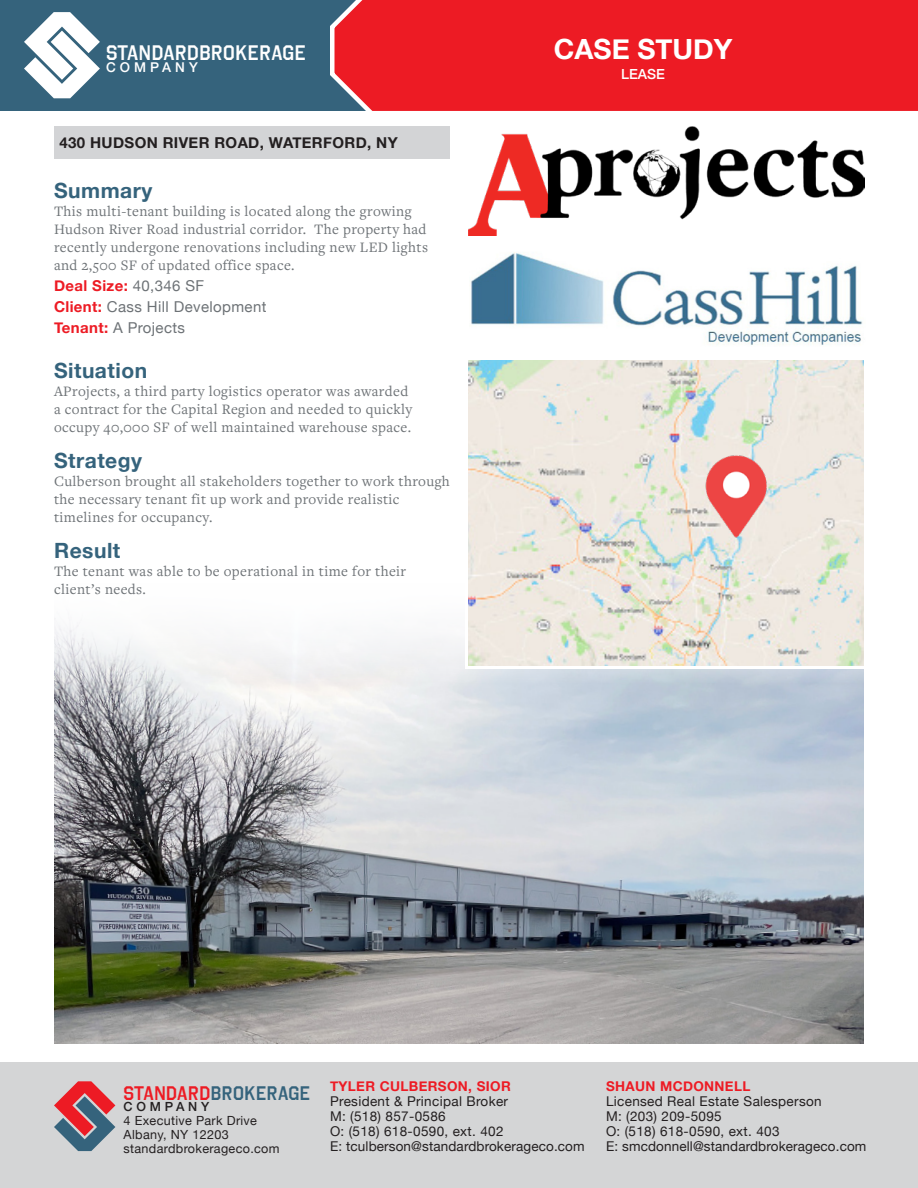
<style>
.page{position:relative;width:918px;height:1188px;background:#fff}
.page>*{position:absolute;margin:0;border:0;box-sizing:border-box;transform-origin:0 0}
.t1{font:700 27.9px "Helvetica Neue";color:#fff}
.t2{font:700 21px "Helvetica Neue";letter-spacing:.025em;color:#35637c}
.t3{font:21px "Octin College Sb";letter-spacing:.025em;color:#fff}
.t4{font:19.65px "Octin College Sb";letter-spacing:.025em;color:#35637c}
.t5{font:15px/18px "Freight Text Pro";letter-spacing:.025em;color:#6d7276}
.t6{font:15px "Helvetica Neue";letter-spacing:.025em;color:#6d7276}
.t7{font:700 15px "Helvetica Neue";letter-spacing:.025em;color:#231f20}
.t8{font:700 15px "Helvetica Neue";letter-spacing:.025em;color:#ed1b24}
.t9{font:500 13.95px "Helvetica Neue";color:#fff}
.t10{font:13.5px "Helvetica Neue";letter-spacing:.025em;color:#231f20}
.Subhead{font:700 13.5px "Helvetica Neue";letter-spacing:.025em;color:#ed1b24}
.t11{font:500 13.5px "Helvetica Neue";letter-spacing:.3em;color:#fff}
.t12{font:12.6px "Helvetica Neue";letter-spacing:.025em;color:#231f20}
.t13{font:500 12.6px "Helvetica Neue";letter-spacing:.3em;color:#231f20}
.s1{font-weight:400;color:#6d7276}
.s2{font-weight:700;color:#ed1b24}
.s3{color:#ed1b24}
</style>
<div class="page">
<div style="left:0;top:0;width:426px;height:111px;background:#35637c"></div>
<svg style="left:24px;top:12px;width:76px;height:86px"></svg>
<div style="left:330px;top:0;width:588px;height:111px;background:#ed1b24"></div>
<div style="left:54px;top:126px;width:396px;height:32px;background:#d3d4d6"></div>
<img style="left:54px;top:625px;width:810px;height:419px">
<svg style="left:464px;top:360px;width:400px;height:310px"></svg>
<img style="left:698px;top:444px;width:82px;height:98px">
<div style="left:0;top:1062px;width:918px;height:126px;background:#d4d5d6"></div>
<svg style="left:54px;top:1081px;width:61px;height:70px"></svg>
<img style="left:468px;top:126px;width:396px;height:110px">
<img style="left:471px;top:252px;width:392px;height:93px">
<p class="t3" style="left:106px;top:41px;width:201px">STANDARDBROKERAGE</p>
<p class="t11" style="left:106px;top:57px;width:93px">COMPANY</p>
<p class="t7" style="left:59px;top:131px;width:340px">430 HUDSON RIVER ROAD, WATERFORD, NY</p>
<p class="t2" style="left:54px;top:174px;width:100px">Summary</p>
<p class="t5" style="left:54px;top:202px;width:376px">This multi-tenant building is located along the growing Hudson River Road industrial corridor. The property had recently undergone renovations including new LED lights and 2,500 SF of updated office space.</p>
<p class="t8" style="left:54px;top:274px;width:152px">Deal Size: <span class="s1">40,346 SF</span></p>
<p class="t6" style="left:54px;top:296px;width:214px"><span class="s2">Client:</span> Cass Hill Development</p>
<p class="t6" style="left:54px;top:317px;width:133px"><span class="s2">Tenant:</span> A Projects</p>
<p class="t2" style="left:54px;top:354px;width:95px">Situation</p>
<p class="t5" style="left:54px;top:382px;width:360px">AProjects, a third party logistics operator was awarded a contract for the Capital Region and needed to quickly occupy 40,000 SF of well maintained warehouse space.</p>
<p class="t2" style="left:54px;top:444px;width:90px">Strategy</p>
<p class="t5" style="left:54px;top:472px;width:397px">Culberson brought all stakeholders together to work through the necessary tenant fit up work and provide realistic timelines for occupancy.</p>
<p class="t2" style="left:54px;top:534px;width:68px">Result</p>
<p class="t5" style="left:54px;top:562px;width:354px">The tenant was able to be operational in time for their client’s needs.</p>
<p class="t1" style="left:554px;top:27px;width:180px">CASE STUDY</p>
<p class="t9" style="left:621px;top:63px;width:45px">LEASE</p>
<p class="t4" style="left:124px;top:1082px;width:188px"><span class="s3">STANDARD</span>BROKERAGE</p>
<p class="t13" style="left:124px;top:1096px;width:87px">COMPANY</p>
<p class="t12" style="left:124px;top:1111px;width:135px">4 Executive Park Drive</p>
<p class="t12" style="left:124px;top:1125px;width:107px">Albany, NY 12203</p>
<p class="t12" style="left:124px;top:1139px;width:157px">standardbrokerageco.com</p>
<p class="Subhead" style="left:330px;top:1076px;width:182px">TYLER CULBERSON, SIOR</p>
<p class="t10" style="left:330px;top:1092px;width:180px">President &amp; Principal Broker</p>
<p class="t10" style="left:330px;top:1107px;width:117px">M: (518) 857-0586</p>
<p class="t10" style="left:330px;top:1122px;width:175px">O: (518) 618-0590, ext. 402</p>
<p class="t10" style="left:330px;top:1137px;width:256px">E: tculberson@standardbrokerageco.com</p>
<p class="Subhead" style="left:606px;top:1076px;width:146px">SHAUN MCDONNELL</p>
<p class="t10" style="left:606px;top:1092px;width:217px">Licensed Real Estate Salesperson</p>
<p class="t10" style="left:606px;top:1107px;width:117px">M: (203) 209-5095</p>
<p class="t10" style="left:606px;top:1122px;width:175px">O: (518) 618-0590, ext. 403</p>
<p class="t10" style="left:606px;top:1137px;width:262px">E: smcdonnell@standardbrokerageco.com</p>
</div>
